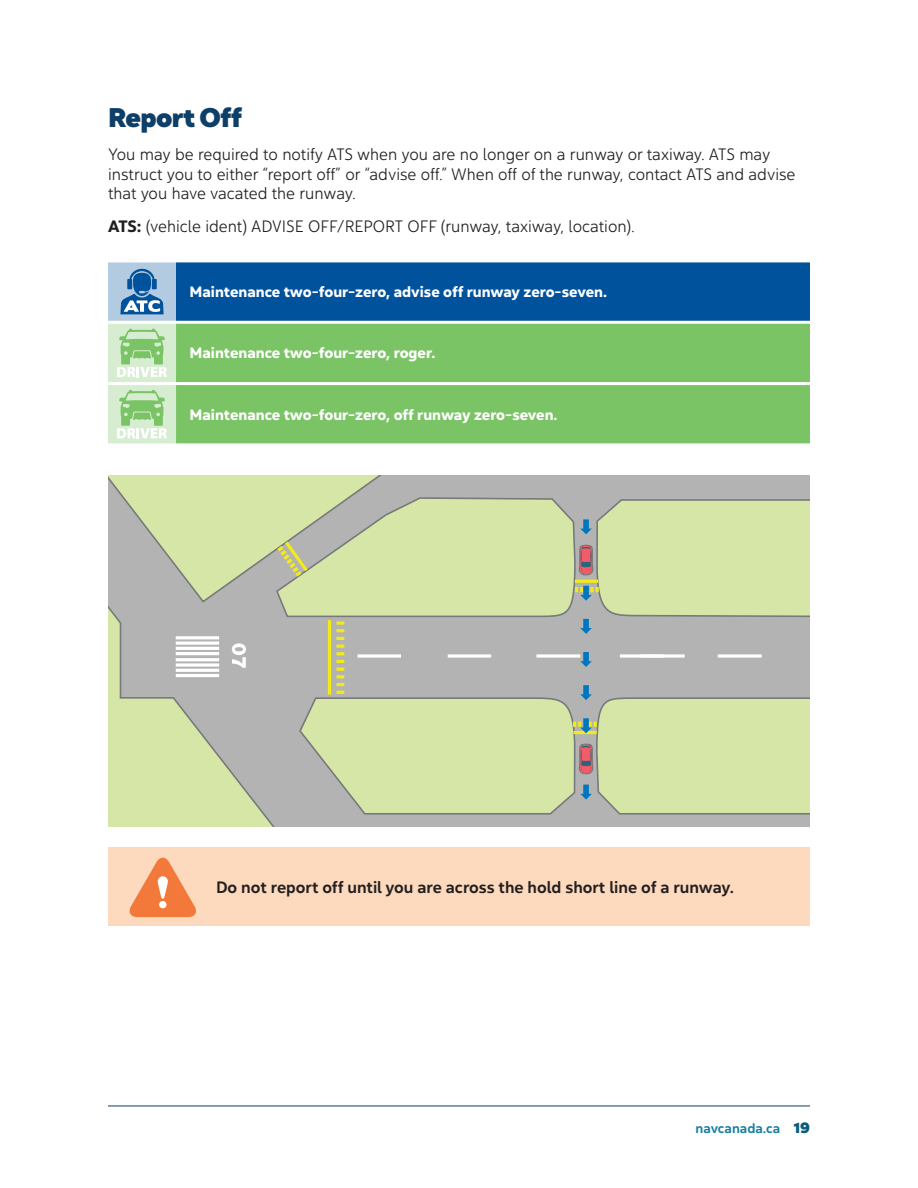
<style>
.page{position:relative;width:918px;height:1188px;background:#fff}
.page>*{position:absolute;margin:0;border:0;box-sizing:border-box;transform-origin:0 0}
.Header_1{font:27px "Yorkten Nor Bla";letter-spacing:-.025em;color:#0d3f68}
.Body{font:16.5px/19.5px "Yorkten Nor Lig";color:#231f20}
.Sidebar{font:16.5px "Yorkten Nor Med";color:#231f20}
.Table_Header{font:15px "Yorkten Nor Bol";color:#fff}
.t1{font:13.5px "Yorkten Nor Med";color:#157fa2}
.s1{font-family:"Yorkten Nor Bol"}
.s2{font-family:"Yorkten Nor Bla";font-size:15px;color:#0a5c7d}
</style>
<div class="page">
<hr style="left:108px;top:1106px;width:702px;height:1px;background:#0d3f68">
<div style="left:108px;top:261px;width:68px;height:61px;background:#b3cbe1"></div>
<div style="left:176px;top:261px;width:634px;height:61px;background:#00529c"></div>
<div style="left:176px;top:324px;width:634px;height:119px;background:#7bc466"></div>
<hr style="left:108px;top:259px;width:68px;height:3px;background:#fff">
<hr style="left:176px;top:259px;width:634px;height:3px;background:#fff">
<hr style="left:108px;top:321px;width:68px;height:3px;background:#fff">
<hr style="left:176px;top:321px;width:634px;height:3px;background:#fff">
<hr style="left:176px;top:382px;width:634px;height:3px;background:#fff">
<svg style="left:120px;top:269px;width:44px;height:45px"></svg>
<svg style="left:108px;top:323px;width:68px;height:121px;background:#c6e5bd"></svg>
<svg style="left:108px;top:475px;width:702px;height:351px;background:#c5ceaa"></svg>
<svg style="left:232px;top:643px;width:14px;height:25px"></svg>
<hr style="left:176px;top:636px;width:43px;height:3px;background:#fff">
<svg style="left:176px;top:641px;width:43px;height:4px"></svg>
<hr style="left:176px;top:647px;width:43px;height:3px;background:#fff">
<hr style="left:176px;top:652px;width:43px;height:3px;background:#fff">
<svg style="left:358px;top:654px;width:43px;height:4px"></svg>
<svg style="left:448px;top:654px;width:43px;height:4px"></svg>
<svg style="left:536px;top:654px;width:44px;height:4px"></svg>
<svg style="left:620px;top:654px;width:21px;height:4px"></svg>
<svg style="left:641px;top:654px;width:44px;height:4px"></svg>
<svg style="left:718px;top:654px;width:44px;height:4px"></svg>
<hr style="left:176px;top:658px;width:43px;height:3px;background:#fff">
<svg style="left:176px;top:663px;width:43px;height:4px"></svg>
<hr style="left:176px;top:669px;width:43px;height:3px;background:#fff">
<hr style="left:176px;top:674px;width:43px;height:3px;background:#fff">
<hr style="left:575px;top:580px;width:23px;height:3px;background:#f2eb17">
<svg style="left:274px;top:538px;width:37px;height:42px;background:#bebf98"></svg>
<hr style="left:328px;top:620px;width:3px;height:75px;background:#f2eb17">
<svg style="left:336px;top:621px;width:8px;height:73px"></svg>
<hr style="left:574px;top:731px;width:23px;height:3px;background:#f2eb17">
<svg style="left:579px;top:545px;width:15px;height:30px"></svg>
<svg style="left:579px;top:744px;width:15px;height:30px"></svg>
<div style="left:583px;top:519px;width:6px;height:10px;background:#0076be"></div>
<svg style="left:580px;top:529px;width:12px;height:5px"></svg>
<svg style="left:575px;top:587px;width:24px;height:14px"></svg>
<div style="left:583px;top:619px;width:6px;height:10px;background:#0076be"></div>
<svg style="left:580px;top:628px;width:12px;height:6px"></svg>
<div style="left:583px;top:652px;width:6px;height:10px;background:#0076be"></div>
<svg style="left:580px;top:661px;width:12px;height:6px"></svg>
<div style="left:583px;top:685px;width:6px;height:10px;background:#0076be"></div>
<svg style="left:580px;top:694px;width:12px;height:6px"></svg>
<div style="left:583px;top:718px;width:6px;height:10px;background:#0076be"></div>
<svg style="left:573px;top:722px;width:24px;height:11px"></svg>
<div style="left:583px;top:785px;width:6px;height:10px;background:#0076be"></div>
<svg style="left:580px;top:794px;width:12px;height:6px"></svg>
<div style="left:108px;top:848px;width:702px;height:78px;background:#fdd9bd"></div>
<svg style="left:130px;top:858px;width:66px;height:59px"></svg>
<div style="left:159px;top:901px;width:8px;height:7px;background:#fff;border-radius:50%"></div>
<p class="Header_1" style="left:108px;top:99px;width:136px">Report Off</p>
<p class="Body" style="left:108px;top:145px;width:689px">You may be required to notify ATS when you are no longer on a runway or taxiway. ATS may instruct you to either “report off” or “advise off.” When off of the runway, contact ATS and advise that you have vacated the runway.</p>
<p class="Body" style="left:108px;top:217px;width:528px"><span class="s1">ATS:</span> (vehicle ident) ADVISE OFF/REPORT OFF (runway, taxiway, location).</p>
<p class="Table_Header" style="left:190px;top:282px;width:419px">Maintenance two-four-zero, advise off runway zero-seven.</p>
<p class="Table_Header" style="left:190px;top:343px;width:247px">Maintenance two-four-zero, roger.</p>
<p class="Table_Header" style="left:190px;top:404px;width:370px">Maintenance two-four-zero, off runway zero-seven.</p>
<p class="Sidebar" style="left:216px;top:876px;width:520px">Do not report off until you are across the hold short line of a runway.</p>
<p class="t1" style="left:696px;top:1120px;width:116px">navcanada.ca <span class="s2">19</span></p>
</div>
